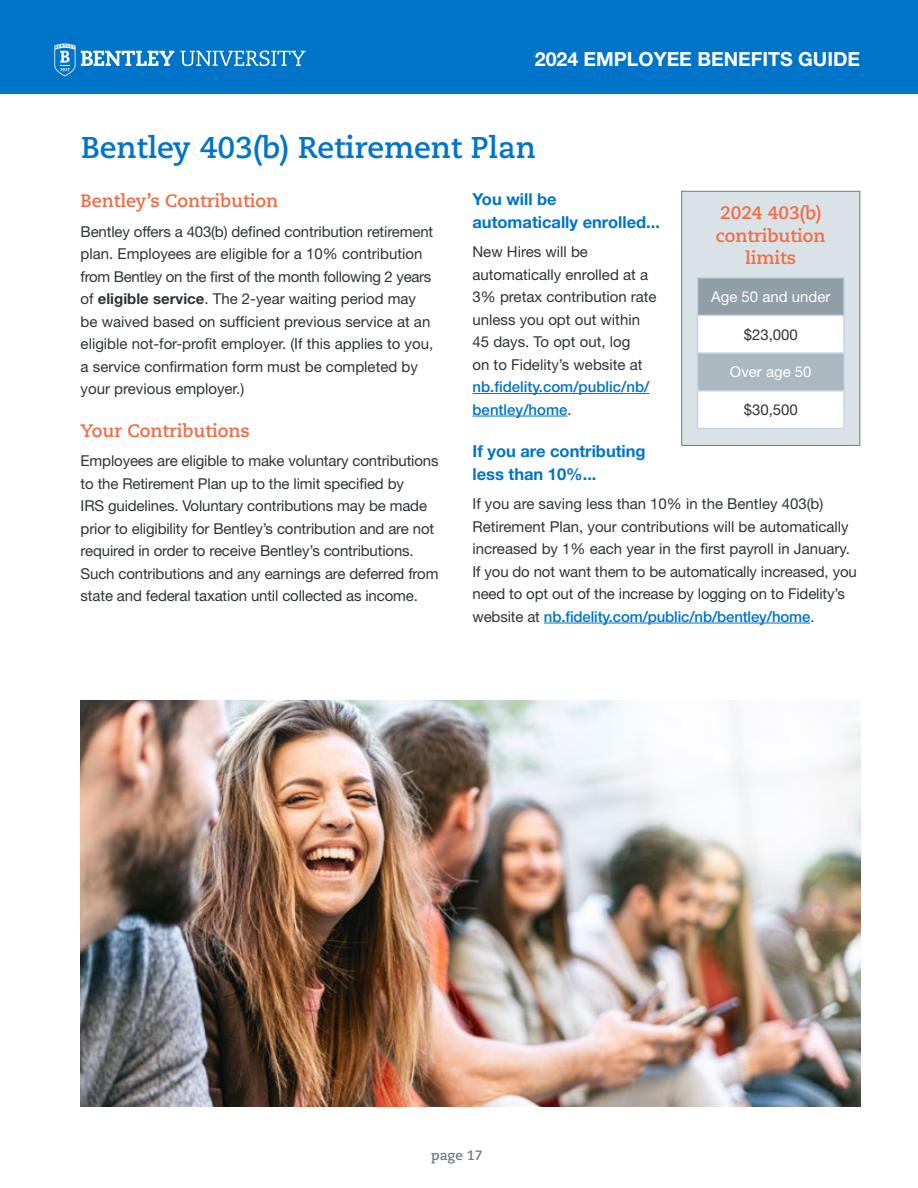
<style>
.page{position:relative;width:918px;height:1188px;background:#fff}
.page>*{position:absolute;margin:0;border:0;box-sizing:border-box;transform-origin:0 0}
.t1{font:700 30px "Caecilia LT Std";color:#0074c8}
.t2{font:700 19.5px "Helvetica Neue LT Std";color:#fff}
.t3{font:700 18px/22.5px "Caecilia LT Std";color:#f36c45;text-align:center}
.t4{font:700 16.5px/22.5px "Helvetica Neue LT Std";color:#0074c8}
.t5{font:15px/22.5px "Helvetica Neue LT Std";letter-spacing:-.01em;color:#2f3338}
.t6{font:500 15px/22.5px "Helvetica Neue LT Std";color:#0074c8}
.t7{font:15px "Helvetica Neue LT Std";color:#fff}
.t8{font:700 13.5px "Caecilia LT Std";color:#6b7b84}
.s1{font-weight:700}
.s2{font-weight:400;color:#2f3338}
.s3{font-weight:500;color:#0074c8}
</style>
<div class="page">
<div style="left:0;top:0;width:918px;height:94px;background:#0074c8"></div>
<svg style="left:81px;top:51px;width:93px;height:15px"></svg>
<svg style="left:180px;top:50px;width:126px;height:16px"></svg>
<svg style="left:54px;top:44px;width:21px;height:32px"></svg>
<img style="left:81px;top:701px;width:779px;height:406px">
<hr style="left:472px;top:393px;width:177px;height:1px;background:#0074c8">
<hr style="left:472px;top:416px;width:96px;height:1px;background:#0074c8">
<hr style="left:544px;top:623px;width:266px;height:1px;background:#0074c8">
<div style="left:681px;top:191px;width:179px;height:255px;background:#d9e2e6;border:1px solid #6b7b84"></div>
<div style="left:697px;top:278px;width:147px;height:37px;background:#909ea7"></div>
<div style="left:698px;top:316px;width:145px;height:112px;background:#fff"></div>
<div style="left:697px;top:353px;width:147px;height:38px;background:#acb8bf"></div>
<hr style="left:697px;top:278px;width:1px;height:37px;background:#c7d2e4">
<hr style="left:697px;top:277px;width:148px;height:1px;background:#c7d2e4">
<hr style="left:843px;top:278px;width:2px;height:37px;background:#c7d2e4">
<hr style="left:697px;top:316px;width:1px;height:36px;background:#c7d2e4">
<hr style="left:697px;top:315px;width:148px;height:1px;background:#c7d2e4">
<hr style="left:843px;top:316px;width:2px;height:36px;background:#c7d2e4">
<hr style="left:697px;top:354px;width:1px;height:36px;background:#c7d2e4">
<hr style="left:697px;top:352px;width:148px;height:2px;background:#c7d2e4">
<hr style="left:843px;top:354px;width:2px;height:36px;background:#c7d2e4">
<hr style="left:697px;top:392px;width:1px;height:36px;background:#c7d2e4">
<hr style="left:697px;top:390px;width:148px;height:2px;background:#c7d2e4">
<hr style="left:843px;top:392px;width:2px;height:36px;background:#c7d2e4">
<hr style="left:697px;top:428px;width:148px;height:1px;background:#c7d2e4">
<h2 class="t2" style="left:535px;top:47px;width:327px">2024 EMPLOYEE BENEFITS GUIDE</h2>
<h1 class="t1" style="left:81px;top:130px;width:456px">Bentley 403(b) Retirement Plan</h1>
<p class="t3" style="left:81px;top:190px;width:199px">Bentley’s Contribution</p>
<p class="t5" style="left:81px;top:220px;width:354px">Bentley offers a 403(b) defined contribution retirement plan. Employees are eligible for a 10% contribution from Bentley on the first of the month following 2 years of <span class="s1">eligible service</span>. The 2-year waiting period may be waived based on sufficient previous service at an eligible not-for-profit employer. (If this applies to you, a service confirmation form must be completed by your previous employer.)</p>
<p class="t3" style="left:81px;top:420px;width:171px">Your Contributions</p>
<p class="t5" style="left:81px;top:449px;width:359px">Employees are eligible to make voluntary contributions to the Retirement Plan up to the limit specified by<br>IRS guidelines. Voluntary contributions may be made prior to eligibility for Bentley’s contribution and are not required in order to receive Bentley’s contributions.<br>Such contributions and any earnings are deferred from state and federal taxation until collected as income.</p>
<p class="t4" style="left:472px;top:188px;width:189px">You will be automatically enrolled...</p>
<p class="t5" style="left:472px;top:240px;width:186px">New Hires will be automatically enrolled at a<br>3% pretax contribution rate unless you opt out within<br>45 days. To opt out, log<br>on to Fidelity’s website at</p>
<p class="t6" style="left:472px;top:375px;width:179px">nb.fidelity.com/public/nb/ bentley/home<span class="s2">.</span></p>
<p class="t4" style="left:472px;top:440px;width:175px">If you are contributing less than 10%...</p>
<p class="t5" style="left:472px;top:492px;width:386px">If you are saving less than 10% in the Bentley 403(b)<br>Retirement Plan, your contributions will be automatically increased by 1% each year in the first payroll in January.<br>If you do not want them to be automatically increased, you need to opt out of the increase by logging on to Fidelity’s website at <span class="s3">nb.fidelity.com/public/nb/bentley/home</span>.</p>
<p class="t3" style="left:716px;top:202px;width:111px">2024 403(b) contribution limits</p>
<p class="t7" style="left:711px;top:288px;width:121px">Age 50 and under</p>
<p class="t5" style="left:744px;top:323px;width:56px">$23,000</p>
<p class="t7" style="left:730px;top:363px;width:83px">Over age 50</p>
<p class="t5" style="left:744px;top:398px;width:56px">$30,500</p>
<p class="t8" style="left:431px;top:1147px;width:53px">page 17</p>
</div>
